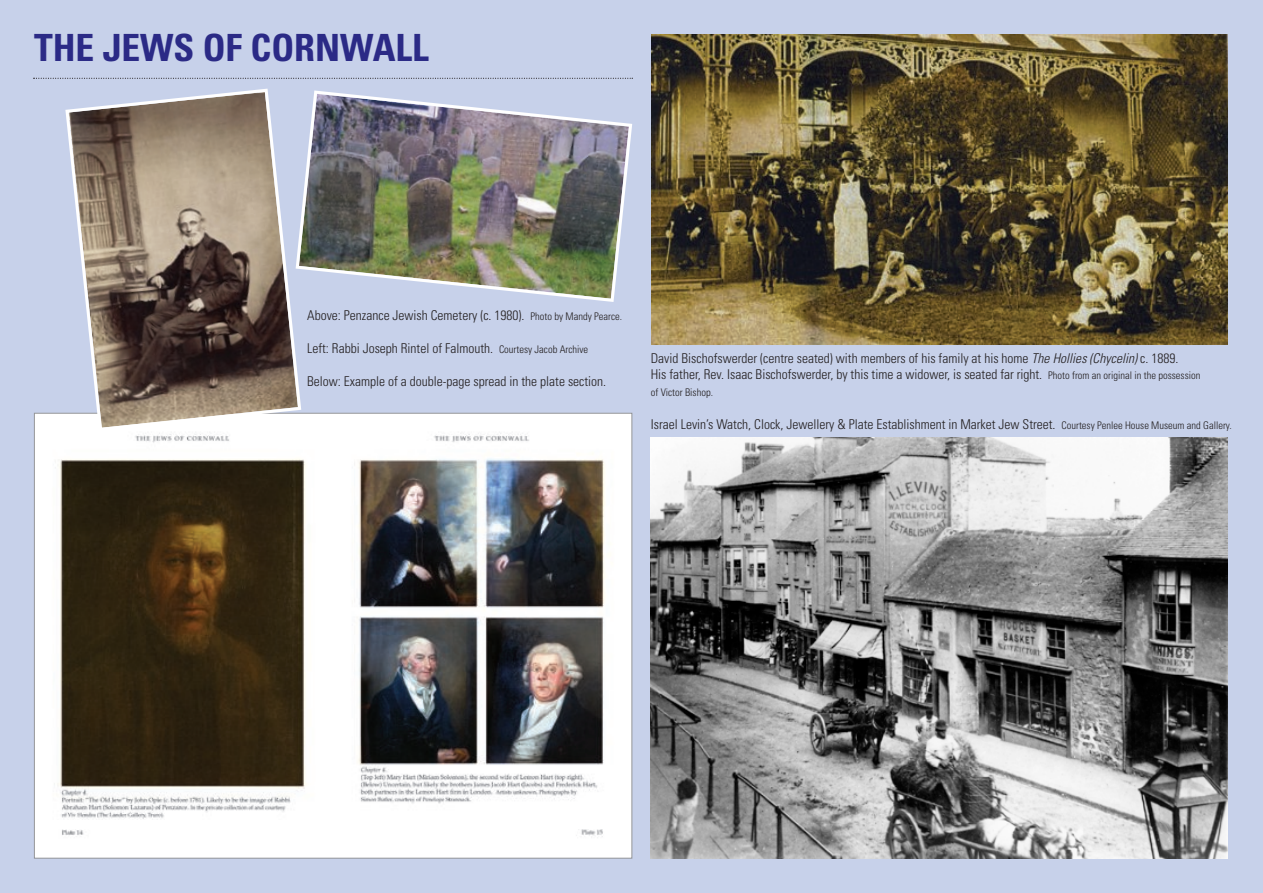
<style>
.page{position:relative;width:1263px;height:893px;background:#fff}
.page>*{position:absolute;margin:0;border:0;box-sizing:border-box;transform-origin:0 0}
.t1{font:700 condensed 37.5px "Univers";color:#2b2a86}
.t2{font:300 condensed 13.5px/16.5px "Univers";color:#231f20}
.t3{font:300 condensed 10.5px "Univers";color:#231f20}
.s1{font-size:10.5px}
.s2{font-style:italic}
</style>
<div class="page">
<div style="left:0;top:0;width:1263px;height:892px;background:#c7d1ea"></div>
<img style="left:36px;top:415px;width:594px;height:441px">
<img style="left:651px;top:438px;width:576px;height:420px">
<svg style="left:33px;top:78px;width:600px;height:1px"></svg>
<img style="left:652px;top:34px;width:576px;height:310px">
<img style="left:303px;top:90px;width:329px;height:212px">
<svg style="left:64px;top:88px;width:239px;height:345px"></svg>
<h1 class="t1" style="left:34px;top:25px;width:396px">THE JEWS OF CORNWALL</h1>
<p class="t2" style="left:307px;top:307px;width:316px">Above: Penzance Jewish Cemetery (c. 1980). <span class="s1">Photo by Mandy Pearce.</span></p>
<p class="t2" style="left:307px;top:340px;width:282px">Left: Rabbi Joseph Rintel of Falmouth. <span class="s1">Courtesy Jacob Archive</span></p>
<p class="t2" style="left:307px;top:373px;width:300px">Below: Example of a double-page spread in the plate section.</p>
<p class="t2" style="left:651px;top:350px;width:551px">David Bischofswerder (centre seated) with members of his family at his home <span class="s2">The Hollies (Chycelin)</span> c. 1889.<br>His father, Rev. Isaac Bischofswerder, by this time a widower, is seated far right. <span class="s1">Photo from an original in the possession</span></p>
<p class="t3" style="left:651px;top:386px;width:64px">of Victor Bishop.</p>
<p class="t2" style="left:651px;top:416px;width:582px">Israel Levin’s Watch, Clock, Jewellery &amp; Plate Establishment in Market Jew Street. <span class="s1">Courtesy Penlee House Museum and Gallery.</span></p>
</div>
